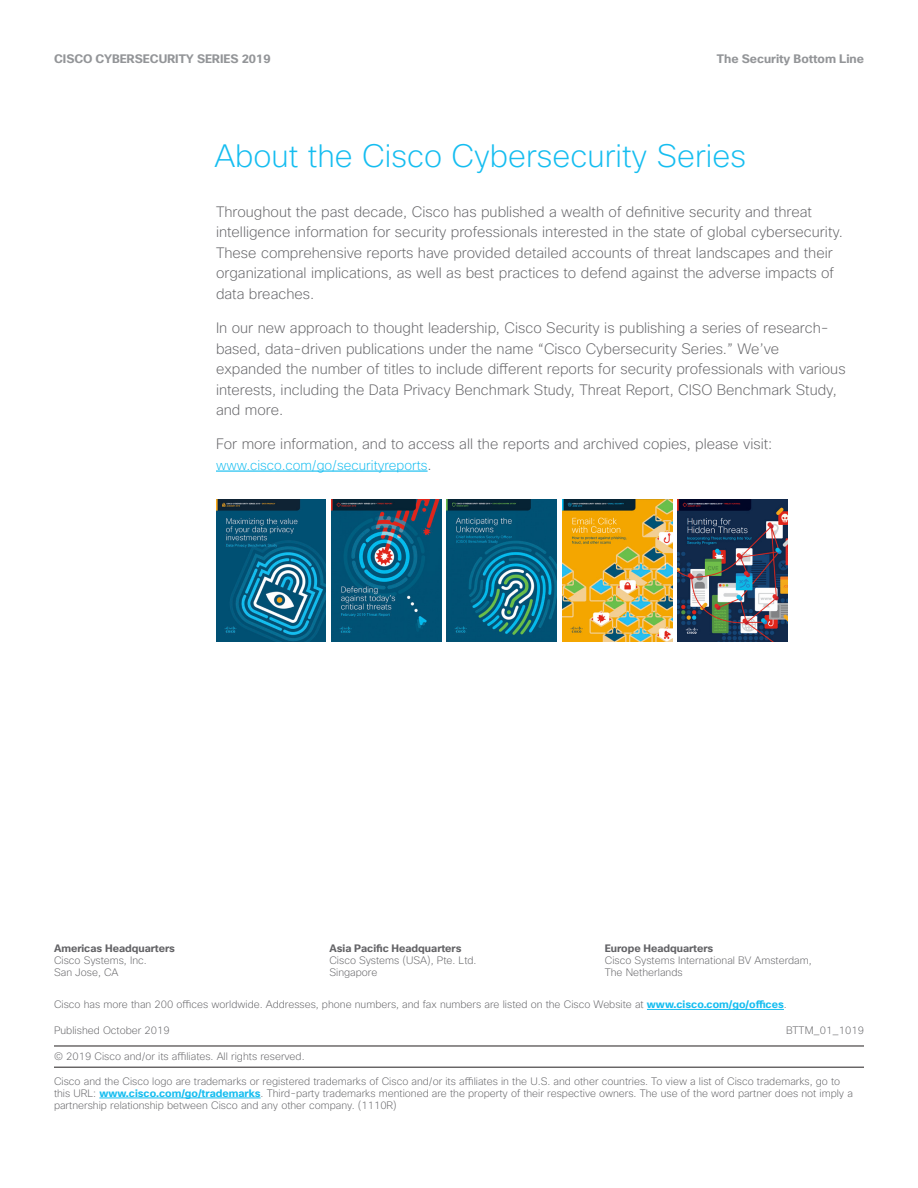
<style>
.page{position:relative;width:918px;height:1188px;background:#fff}
.page>*{position:absolute;margin:0;border:0;box-sizing:border-box;transform-origin:0 0}
.t1{font:200 31.5px "Cisco Sans";color:#15bdf0}
.Body{font:200 14.7px/20.5px "Cisco Sans";color:#636366}
.Body-2{font:200 13.5px "Cisco Sans";color:#15bdf0}
.t2{font:700 12px "Cisco Sans";color:#939598}
.Corp{font:200 10.5px/12px "Cisco Sans";color:#636366}
.Body-3{font:200 10.5px "Cisco Sans";color:#636366}
.s1{font-size:14.7px;color:#636366}
.s2{font-weight:700}
.s3{font-weight:700;color:#15bdf0}
</style>
<div class="page">
<hr style="left:647px;top:1009px;width:137px;height:1px;background:#15bdf0">
<hr style="left:99px;top:1098px;width:162px;height:1px;background:#15bdf0">
<hr style="left:54px;top:1046px;width:810px;height:1px;background:#231f20">
<hr style="left:54px;top:1067px;width:810px;height:1px;background:#231f20">
<hr style="left:216px;top:471px;width:212px;height:1px;background:#15bdf0">
<img style="left:216px;top:500px;width:110px;height:142px">
<img style="left:331px;top:500px;width:110px;height:142px">
<img style="left:447px;top:500px;width:110px;height:142px">
<img style="left:562px;top:500px;width:110px;height:142px">
<img style="left:678px;top:500px;width:110px;height:142px">
<p class="t2" style="left:54px;top:52px;width:218px">CISCO CYBERSECURITY SERIES 2019</p>
<p class="t2" style="left:717px;top:52px;width:149px">The Security Bottom Line</p>
<p class="t1" style="left:214px;top:136px;width:533px">About the Cisco Cybersecurity Series</p>
<p class="Body" style="left:216px;top:201px;width:629px">Throughout the past decade, Cisco has published a wealth of definitive security and threat intelligence information for security professionals interested in the state of global cybersecurity.<br>These comprehensive reports have provided detailed accounts of threat landscapes and their organizational implications, as well as best practices to defend against the adverse impacts of data breaches.</p>
<p class="Body" style="left:216px;top:318px;width:631px">In our new approach to thought leadership, Cisco Security is publishing a series of research&shy;based, data-driven publications under the name “Cisco Cybersecurity Series.” We’ve expanded the number of titles to include different reports for security professionals with various interests, including the Data Privacy Benchmark Study, Threat Report, CISO Benchmark Study, and more.</p>
<p class="Body" style="left:216px;top:434px;width:558px">For more information, and to access all the reports and archived copies, please visit:</p>
<p class="Body-2" style="left:216px;top:457px;width:217px">www.cisco.com/go/securityreports<span class="s1">.</span></p>
<p class="Corp" style="left:54px;top:942px;width:123px"><span class="s2">Americas Headquarters<br></span>Cisco Systems, Inc.<br>San Jose, CA</p>
<p class="Corp" style="left:329px;top:942px;width:149px"><span class="s2">Asia Pacific Headquarters<br></span>Cisco Systems (USA), Pte. Ltd.<br>Singapore</p>
<p class="Corp" style="left:605px;top:942px;width:208px"><span class="s2">Europe Headquarters<br></span>Cisco Systems International BV Amsterdam,<br>The Netherlands</p>
<p class="Corp" style="left:54px;top:999px;width:734px">Cisco has more than 200 offices worldwide. Addresses, phone numbers, and fax numbers are listed on the Cisco Website at <span class="s3">www.cisco.com/go/offices</span>.</p>
<p class="Corp" style="left:54px;top:1024px;width:117px">Published October 2019</p>
<p class="Corp" style="left:54px;top:1050px;width:252px">© 2019 Cisco and/or its affiliates. All rights reserved.</p>
<p class="Corp" style="left:54px;top:1075px;width:800px">Cisco and the Cisco logo are trademarks or registered trademarks of Cisco and/or its affiliates in the U.S. and other countries. To view a list of Cisco trademarks, go to this URL: <span class="s3">www.cisco.com/go/trademarks</span>. Third-party trademarks mentioned are the property of their respective owners. The use of the word partner does not imply a partnership relationship between Cisco and any other company. (1110R)</p>
<p class="Body-3" style="left:786px;top:1023px;width:79px">BTTM_01_1019</p>
</div>
